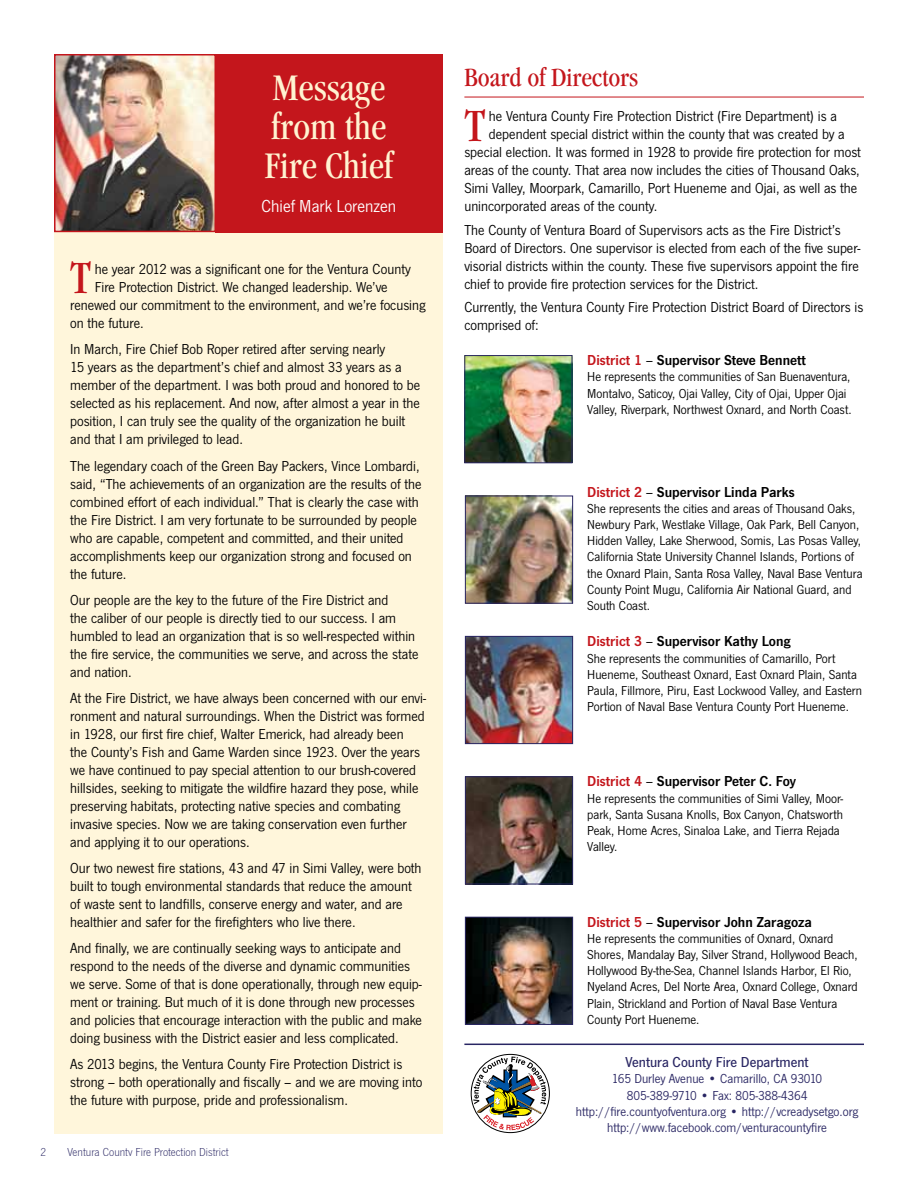
<style>
.page{position:relative;width:918px;height:1188px;background:#fff}
.page>*{position:absolute;margin:0;border:0;box-sizing:border-box;transform-origin:0 0}
.t1{font:condensed 48px "Garamond";color:#c4161c}
.t2{font:condensed 39px/39px "Garamond";color:#fff3d1}
.t3{font:condensed 27px "Garamond";color:#c4161c}
.t4{font:18px "News Got T";color:#fff}
.t5{font:15px/18px "News Got T";color:#000}
.t6{font:600 15px "News Got T";color:#000}
.t7{font:500 15px "News Got T";color:#292663}
.t8{font:13.5px/16.2px "News Got T";color:#000}
.t9{font:13.5px/16.2px "News Got T";color:#292663;text-align:center}
.t10{font:12px "News Got T Ligh";color:#292663}
.s1{color:#c4161c}
.s2{font-weight:400}
</style>
<div class="page">
<div style="left:471px;top:1054px;width:79px;height:79px;border:1px solid #000;border-radius:50%"></div>
<svg style="left:473px;top:1057px;width:73px;height:73px"></svg>
<div style="left:54px;top:226px;width:389px;height:908px;background:#fff6db"></div>
<img style="left:57px;top:57px;width:156px;height:172px">
<div style="left:54px;top:54px;width:162px;height:178px;border:2px solid #c4161c"></div>
<div style="left:215px;top:54px;width:228px;height:178px;background:#c4161c"></div>
<img style="left:466px;top:357px;width:104px;height:104px">
<div style="left:464px;top:355px;width:108px;height:108px;border:1px solid #292663"></div>
<img style="left:467px;top:919px;width:104px;height:104px">
<div style="left:465px;top:917px;width:108px;height:108px;border:1px solid #292663"></div>
<img style="left:467px;top:638px;width:104px;height:104px">
<div style="left:465px;top:636px;width:108px;height:108px;border:1px solid #292663"></div>
<img style="left:467px;top:498px;width:104px;height:104px">
<div style="left:465px;top:496px;width:108px;height:108px;border:1px solid #292663"></div>
<img style="left:467px;top:778px;width:104px;height:104px">
<div style="left:465px;top:776px;width:108px;height:108px;border:1px solid #292663"></div>
<hr style="left:464px;top:1044px;width:400px;height:1px;background:#292663">
<hr style="left:464px;top:97px;width:400px;height:1px;background:#c4161c">
<h2 class="t2" style="left:265px;top:68px;width:129px">Message from the<br>Fire Chief</h2>
<p class="t4" style="left:261px;top:196px;width:136px">Chief Mark Lorenzen</p>
<h1 class="t1" style="left:70px;top:251px;width:23px">T</h1>
<p class="t5" style="left:95px;top:260px;width:317px">he year 2012 was a significant one for the Ventura County</p>
<p class="t5" style="left:95px;top:278px;width:294px">Fire Protection District. We changed leadership. We’ve</p>
<p class="t5" style="left:70px;top:296px;width:357px">renewed our commitment to the environment, and we’re focusing</p>
<p class="t5" style="left:70px;top:314px;width:75px">on the future.</p>
<p class="t5" style="left:70px;top:340px;width:352px">In March, Fire Chief Bob Roper retired after serving nearly<br>15 years as the department’s chief and almost 33 years as a member of the department. I was both proud and honored to be selected as his replacement. And now, after almost a year in the position, I can truly see the quality of the organization he built and that I am privileged to lead.</p>
<p class="t5" style="left:70px;top:456px;width:353px">The legendary coach of the Green Bay Packers, Vince Lombardi, said, “The achievements of an organization are the results of the combined effort of each individual.” That is clearly the case with the Fire District. I am very fortunate to be surrounded by people who are capable, competent and committed, and their united accomplishments keep our organization strong and focused on the future.</p>
<p class="t5" style="left:70px;top:590px;width:350px">Our people are the key to the future of the Fire District and<br>the caliber of our people is directly tied to our success. I am humbled to lead an organization that is so well-respected within the fire service, the communities we serve, and across the state and nation.</p>
<p class="t5" style="left:70px;top:688px;width:357px">At the Fire District, we have always been concerned with our envi&shy;ronment and natural surroundings. When the District was formed in 1928, our first fire chief, Walter Emerick, had already been<br>the County’s Fish and Game Warden since 1923. Over the years we have continued to pay special attention to our brush-covered hillsides, seeking to mitigate the wildfire hazard they pose, while preserving habitats, protecting native species and combating invasive species. Now we are taking conservation even further and applying it to our operations.</p>
<p class="t5" style="left:70px;top:859px;width:353px">Our two newest fire stations, 43 and 47 in Simi Valley, were both built to tough environmental standards that reduce the amount of waste sent to landfills, conserve energy and water, and are healthier and safer for the firefighters who live there.</p>
<p class="t5" style="left:70px;top:939px;width:353px">And finally, we are continually seeking ways to anticipate and respond to the needs of the diverse and dynamic communities we serve. Some of that is done operationally, through new equip&shy;ment or training. But much of it is done through new processes and policies that encourage interaction with the public and make doing business with the District easier and less complicated.</p>
<p class="t5" style="left:70px;top:1055px;width:354px">As 2013 begins, the Ventura County Fire Protection District is strong – both operationally and fiscally – and we are moving into the future with purpose, pride and professionalism.</p>
<p class="t10" style="left:40px;top:1145px;width:7px">2</p>
<p class="t10" style="left:68px;top:1145px;width:163px">Ventura County Fire Protection District</p>
<h3 class="t3" style="left:464px;top:62px;width:175px">Board of Directors</h3>
<h1 class="t1" style="left:464px;top:99px;width:23px">T</h1>
<p class="t5" style="left:489px;top:107px;width:350px">he Ventura County Fire Protection District (Fire Department) is a</p>
<p class="t5" style="left:489px;top:125px;width:357px">dependent special district within the county that was created by a</p>
<p class="t5" style="left:464px;top:143px;width:398px">special election. It was formed in 1928 to provide fire protection for most</p>
<p class="t5" style="left:464px;top:161px;width:397px">areas of the county. That area now includes the cities of Thousand Oaks,</p>
<p class="t5" style="left:464px;top:179px;width:395px">Simi Valley, Moorpark, Camarillo, Port Hueneme and Ojai, as well as the</p>
<p class="t5" style="left:464px;top:197px;width:195px">unincorporated areas of the county.</p>
<p class="t5" style="left:464px;top:220px;width:398px">The County of Ventura Board of Supervisors acts as the Fire District’s Board of Directors. One supervisor is elected from each of the five super&shy;visorial districts within the county. These five supervisors appoint the fire chief to provide fire protection services for the District.</p>
<p class="t5" style="left:464px;top:298px;width:400px">Currently, the Ventura County Fire Protection District Board of Directors is comprised of:</p>
<p class="t6" style="left:587px;top:352px;width:220px"><span class="s1">District 1</span> <span class="s2">–</span> Supervisor Steve Bennett</p>
<p class="t8" style="left:587px;top:369px;width:266px">He represents the communities of San Buenaventura,<br>Montalvo, Saticoy, Ojai Valley, City of Ojai, Upper Ojai<br>Valley, Riverpark, Northwest Oxnard, and North Coast.</p>
<p class="t6" style="left:587px;top:483px;width:209px"><span class="s1">District 2</span> <span class="s2">–</span> Supervisor Linda Parks</p>
<p class="t8" style="left:587px;top:500px;width:277px">She represents the cities and areas of Thousand Oaks, Newbury Park, Westlake Village, Oak Park, Bell Canyon, Hidden Valley, Lake Sherwood, Somis, Las Posas Valley, California State University Channel Islands, Portions of the Oxnard Plain, Santa Rosa Valley, Naval Base Ventura County Point Mugu, California Air National Guard, and South Coast.</p>
<p class="t6" style="left:587px;top:633px;width:205px"><span class="s1">District 3</span> <span class="s2">–</span> Supervisor Kathy Long</p>
<p class="t8" style="left:587px;top:650px;width:276px">She represents the communities of Camarillo, Port Hueneme, Southeast Oxnard, East Oxnard Plain, Santa Paula, Fillmore, Piru, East Lockwood Valley, and Eastern Portion of Naval Base Ventura County Port Hueneme.</p>
<p class="t6" style="left:587px;top:773px;width:210px"><span class="s1">District 4</span> <span class="s2">–</span> Supervisor Peter C. Foy</p>
<p class="t8" style="left:587px;top:790px;width:258px">He represents the communities of Simi Valley, Moor&shy;park, Santa Susana Knolls, Box Canyon, Chatsworth Peak, Home Acres, Sinaloa Lake, and Tierra Rejada Valley.</p>
<p class="t6" style="left:587px;top:913px;width:226px"><span class="s1">District 5</span> <span class="s2">–</span> Supervisor John Zaragoza</p>
<p class="t8" style="left:587px;top:930px;width:272px">He represents the communities of Oxnard, Oxnard Shores, Mandalay Bay, Silver Strand, Hollywood Beach, Hollywood By-the-Sea, Channel Islands Harbor, El Rio, Nyeland Acres, Del Norte Area, Oxnard College, Oxnard Plain, Strickland and Portion of Naval Base Ventura County Port Hueneme.</p>
<p class="t7" style="left:626px;top:1054px;width:184px">Ventura County Fire Department</p>
<p class="t9" style="left:576px;top:1071px;width:284px">165 Durley Avenue • Camarillo, CA 93010<br>805-389-9710 • Fax: 805-388-4364 http://fire.countyofventura.org • http://vcreadysetgo.org http://www.facebook.com/venturacountyfire</p>
</div>
